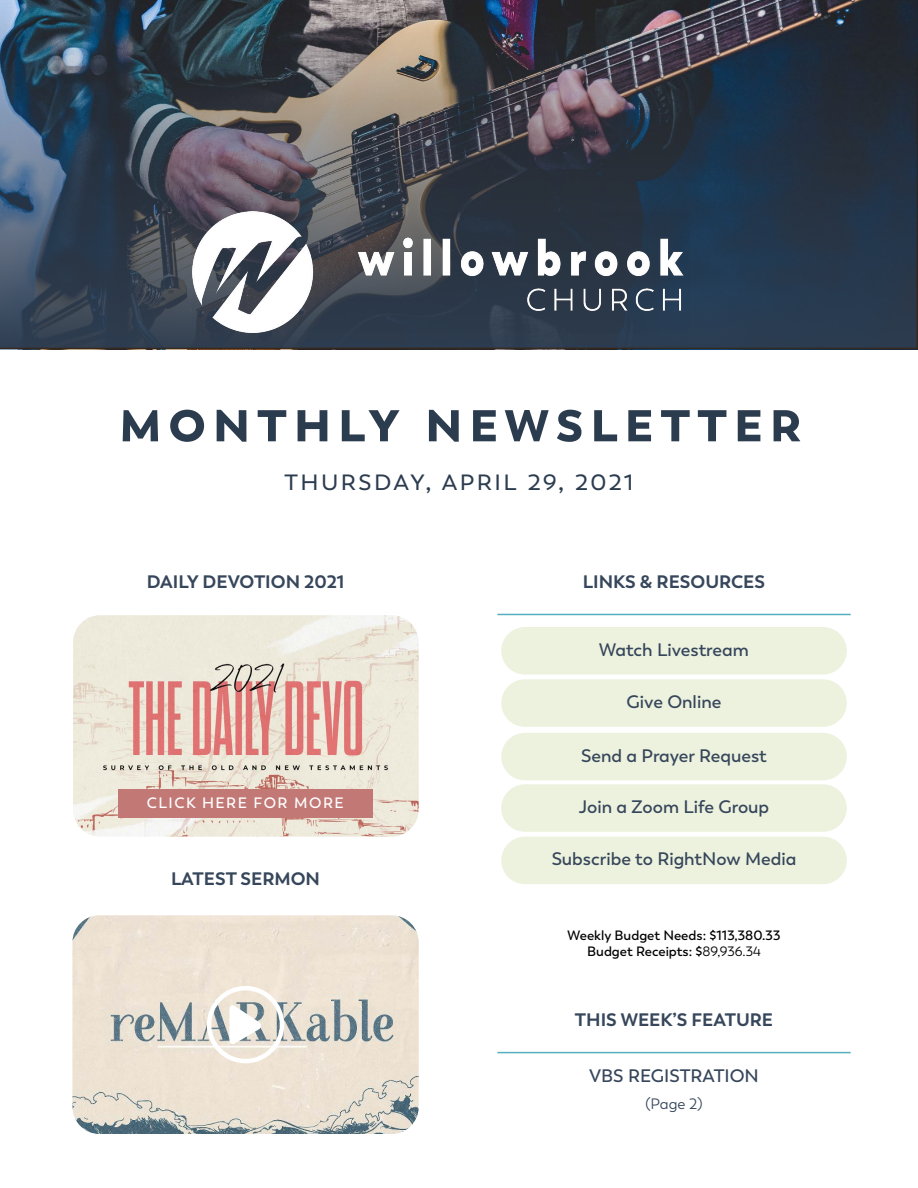
<style>
.page{position:relative;width:918px;height:1188px;background:#fff}
.page>*{position:absolute;margin:0;border:0;box-sizing:border-box;transform-origin:0 0}
.t1{font:700 60px "Trenda";letter-spacing:.1em;color:#2c3c4f}
.t2{font:30px "Trenda";letter-spacing:.06em;color:#2c3c4f}
.t3{font:600 18px "Trenda";color:#36465b}
.t4{font:700 18px "Trenda";color:#36465b}
.t5{font:600 15px "Trenda";letter-spacing:.1em;color:#fff}
.t6{font:15px "Trenda";color:#36465b}
.t7{font:600 13.5px/16.2px "Trenda";color:#000;text-align:center}
.s1{font-weight:400}
</style>
<div class="page">
<img style="left:0;top:0;width:918px;height:349px">
<hr style="left:497px;top:614px;width:354px;height:1px;background:#56afbf">
<img style="left:72px;top:915px;width:347px;height:219px">
<div style="left:207px;top:986px;width:77px;height:77px;border:4px solid #fff;border-radius:50%"></div>
<svg style="left:229px;top:1004px;width:33px;height:41px"></svg>
<hr style="left:497px;top:1052px;width:354px;height:1px;background:#56afbf">
<img style="left:73px;top:615px;width:346px;height:222px">
<div style="left:501px;top:627px;width:346px;height:48px;background:#edf2de;border-radius:24px"></div>
<div style="left:501px;top:679px;width:346px;height:48px;background:#edf2de;border-radius:24px"></div>
<div style="left:501px;top:733px;width:346px;height:47px;background:#edf2de;border-radius:24px"></div>
<div style="left:501px;top:784px;width:346px;height:48px;background:#edf2de;border-radius:24px"></div>
<div style="left:501px;top:837px;width:346px;height:47px;background:#edf2de;border-radius:24px"></div>
<div style="left:118px;top:789px;width:255px;height:28px;background:#c27976"></div>
<img style="left:192px;top:212px;width:497px;height:121px">
<h1 class="t1" style="left:119px;top:383px;width:684px">monthly newsletter</h1>
<h2 class="t2" style="left:284px;top:462px;width:351px">thursday, april 29, 2021</h2>
<p class="t4" style="left:147px;top:571px;width:199px">DAILY DEVOTION 2021</p>
<p class="t5" style="left:147px;top:793px;width:198px">CLICK HERE FOR MORE</p>
<p class="t4" style="left:171px;top:868px;width:151px">LATEST SERMON</p>
<p class="t4" style="left:583px;top:570px;width:184px">LINKS &amp; RESOURCES</p>
<p class="t3" style="left:599px;top:639px;width:151px">Watch Livestream</p>
<p class="t3" style="left:627px;top:691px;width:96px">Give Online</p>
<p class="t3" style="left:581px;top:745px;width:187px">Send a Prayer Request</p>
<p class="t3" style="left:579px;top:796px;width:192px">Join a Zoom Life Group</p>
<p class="t3" style="left:552px;top:848px;width:246px">Subscribe to RightNow Media</p>
<p class="t7" style="left:568px;top:927px;width:214px">Weekly Budget Needs: $113,380.33<br>Budget Receipts: $<span class="s1">89,936.34</span></p>
<p class="t4" style="left:575px;top:1008px;width:200px">THIS WEEK’S FEATURE</p>
<p class="t3" style="left:589px;top:1065px;width:171px">VBS REGISTRATION</p>
<p class="t6" style="left:646px;top:1095px;width:58px">(Page 2)</p>
</div>
